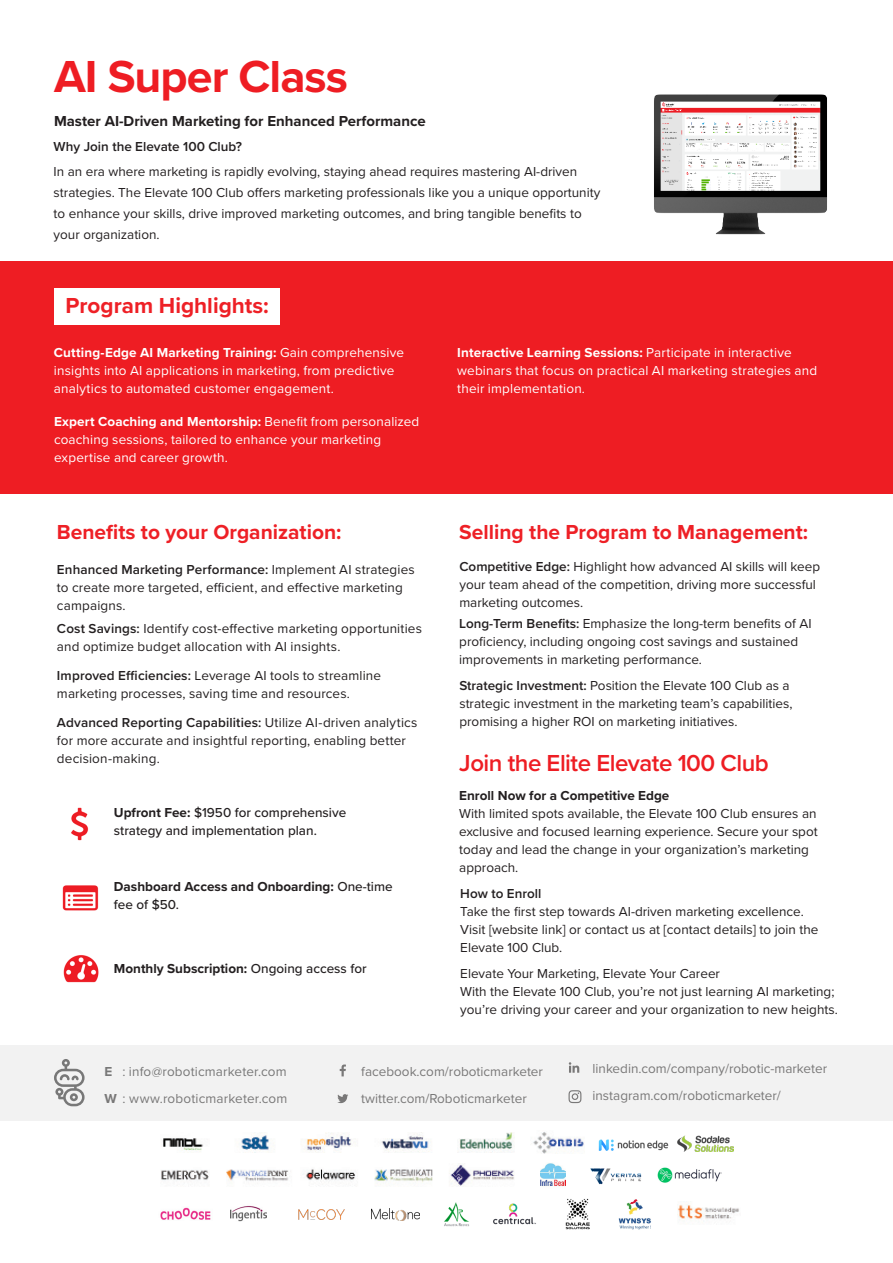
<style>
.page{position:relative;width:893px;height:1263px;background:#fff}
.page>*{position:absolute;margin:0;border:0;box-sizing:border-box;transform-origin:0 0}
.t1{font:700 46.5px "Proxima Nova";letter-spacing:-.02em;color:#ee1d23}
.t2{font:600 24px "Proxima Nova";letter-spacing:-.02em;color:#ee1d23}
.t3{font:700 22.5px "Proxima Nova";color:#ee2026}
.t4{font:700 21px "Proxima Nova";color:#ee2026}
.t5{font:700 15px "Proxima Nova";color:#231f20}
.body{font:13.5px/18px "Proxima Nova";color:#231f20}
.body-2{font:13.5px/18px "Proxima Nova";letter-spacing:.01em;color:#fff}
.body-3{font:13.5px "Proxima Nova";color:#797878}
.t6{font:700 13.5px/18px "Proxima Nova";color:#231f20}
.t7{font:500 13.5px "Proxima Nova";color:#231f20}
.t8{font:600 13.5px "Proxima Nova";color:#231f20}
.body-4{font:13.5px "Proxima Nova";letter-spacing:.01em;color:#787878}
.s1{font-weight:700}
.s2{font-weight:600}
.s3{font-weight:500}
</style>
<div class="page">
<div style="left:0;top:1045px;width:893px;height:75px;background:#f2f2f2"></div>
<div style="left:0;top:261px;width:893px;height:233px;background:#ee1d23"></div>
<div style="left:54px;top:288px;width:225px;height:36px;background:#fff"></div>
<img style="left:654px;top:94px;width:173px;height:141px">
<img style="left:163px;top:1132px;width:350px;height:20px">
<img style="left:533px;top:1132px;width:51px;height:22px">
<img style="left:230px;top:1206px;width:36px;height:16px">
<img style="left:298px;top:1209px;width:47px;height:11px">
<img style="left:371px;top:1208px;width:48px;height:12px">
<img style="left:444px;top:1202px;width:25px;height:25px">
<img style="left:493px;top:1203px;width:43px;height:22px">
<img style="left:566px;top:1198px;width:24px;height:32px">
<img style="left:618px;top:1199px;width:33px;height:31px">
<img style="left:677px;top:1204px;width:62px;height:16px">
<img style="left:598px;top:1139px;width:71px;height:12px">
<img style="left:677px;top:1135px;width:57px;height:16px">
<img style="left:161px;top:1164px;width:353px;height:22px">
<img style="left:540px;top:1163px;width:26px;height:24px">
<img style="left:590px;top:1168px;width:52px;height:17px">
<img style="left:657px;top:1167px;width:65px;height:16px">
<img style="left:160px;top:1207px;width:51px;height:13px">
<svg style="left:340px;top:1064px;width:6px;height:12px"></svg>
<svg style="left:337px;top:1094px;width:11px;height:9px"></svg>
<svg style="left:569px;top:1062px;width:10px;height:11px"></svg>
<svg style="left:568px;top:1090px;width:13px;height:13px"></svg>
<svg style="left:54px;top:1059px;width:31px;height:47px"></svg>
<img style="left:62px;top:885px;width:37px;height:26px">
<img style="left:63px;top:955px;width:36px;height:28px">
<img style="left:71px;top:807px;width:18px;height:34px">
<p class="t1" style="left:54px;top:42px;width:296px">AI Super Class</p>
<p class="t5" style="left:54px;top:109px;width:373px">Master AI-Driven Marketing for Enhanced Performance</p>
<p class="t8" style="left:54px;top:136px;width:190px">Why Join the Elevate 100 Club?</p>
<p class="body" style="left:54px;top:161px;width:548px;line-height:21px">In an era where marketing is rapidly evolving, staying ahead requires mastering AI-driven strategies. The Elevate 100 Club offers marketing professionals like you a unique opportunity to enhance your skills, drive improved marketing outcomes, and bring tangible benefits to your organization.</p>
<p class="t3" style="left:65px;top:289px;width:205px">Program Highlights:</p>
<p class="body-2" style="left:54px;top:343px;width:352px"><span class="s1">Cutting-Edge AI Marketing Training:</span> Gain comprehensive insights into AI applications in marketing, from predictive analytics to automated customer engagement.</p>
<p class="body-2" style="left:54px;top:411px;width:367px"><span class="s1">Expert Coaching and Mentorship:</span> Benefit from personalized coaching sessions, tailored to enhance your marketing expertise and career growth.</p>
<p class="t4" style="left:57px;top:516px;width:286px">Benefits to your Organization:</p>
<p class="body" style="left:57px;top:560px;width:359px"><span class="s2">Enhanced Marketing Performance:</span> Implement AI strategies to create more targeted, efficient, and effective marketing campaigns.</p>
<p class="body" style="left:57px;top:619px;width:366px"><span class="s2">Cost Savings:</span> Identify cost-effective marketing opportunities and optimize budget allocation with AI insights.</p>
<p class="body" style="left:57px;top:665px;width:326px"><span class="s2">Improved Efficiencies:</span> Leverage AI tools to streamline marketing processes, saving time and resources.</p>
<p class="body" style="left:57px;top:713px;width:362px"><span class="s2">Advanced Reporting Capabilities:</span> Utilize AI-driven analytics for more accurate and insightful reporting, enabling better decision-making.</p>
<p class="t7" style="left:114px;top:802px;width:234px"><span class="s1">Upfront Fee:</span> $1950 for comprehensive</p>
<p class="t7" style="left:114px;top:820px;width:204px">strategy and implementation plan.</p>
<p class="t6" style="left:114px;top:878px;width:280px">Dashboard Access and Onboarding: <span class="s3">One-time fee of $50.</span></p>
<p class="t6" style="left:114px;top:959px;width:254px">Monthly Subscription: <span class="s3">Ongoing access for</span></p>
<p class="body-2" style="left:457px;top:343px;width:361px"><span class="s1">Interactive Learning Sessions:</span> Participate in interactive webinars that focus on practical AI marketing strategies and their implementation.</p>
<p class="t4" style="left:459px;top:516px;width:350px">Selling the Program to Management:</p>
<p class="body" style="left:459px;top:557px;width:362px"><span class="s2">Competitive Edge:</span> Highlight how advanced AI skills will keep your team ahead of the competition, driving more successful marketing outcomes.</p>
<p class="body" style="left:459px;top:614px;width:354px"><span class="s2">Long-Term Benefits:</span> Emphasize the long-term benefits of AI proficiency, including ongoing cost savings and sustained improvements in marketing performance.</p>
<p class="body" style="left:459px;top:675px;width:332px"><span class="s2">Strategic Investment:</span> Position the Elevate 100 Club as a</p>
<p class="body" style="left:459px;top:693px;width:335px">strategic investment in the marketing team’s capabilities,</p>
<p class="body" style="left:459px;top:711px;width:280px">promising a higher ROI on marketing initiatives.</p>
<p class="t2" style="left:459px;top:745px;width:311px">Join the Elite Elevate 100 Club</p>
<p class="t6" style="left:459px;top:786px;width:212px">Enroll Now for a Competitive Edge</p>
<p class="body" style="left:459px;top:804px;width:359px">With limited spots available, the Elevate 100 Club ensures an</p>
<p class="body" style="left:459px;top:822px;width:360px">exclusive and focused learning experience. Secure your spot today and lead the change in your organization’s marketing approach.</p>
<p class="t8" style="left:460px;top:883px;width:83px">How to Enroll</p>
<p class="body" style="left:460px;top:902px;width:345px">Take the first step towards AI-driven marketing excellence.</p>
<p class="body" style="left:460px;top:920px;width:360px">Visit [website link] or contact us at [contact details] to join the<br>Elevate 100 Club.</p>
<p class="body" style="left:460px;top:963px;width:261px">Elevate Your Marketing, Elevate Your Career</p>
<p class="body" style="left:460px;top:981px;width:379px">With the Elevate 100 Club, you’re not just learning AI marketing; you’re driving your career and your organization to new heights.</p>
<p class="body-4" style="left:105px;top:1061px;width:184px"><span class="s1">E</span> : info@roboticmarketer.com</p>
<p class="body-3" style="left:361px;top:1061px;width:183px">facebook.com/roboticmarketer</p>
<p class="body-3" style="left:105px;top:1088px;width:184px"><span class="s1">W</span> : www.roboticmarketer.com</p>
<p class="body-3" style="left:361px;top:1088px;width:167px">twitter.com/Roboticmarketer</p>
<p class="body-3" style="left:592px;top:1058px;width:236px">linkedin.com/company/robotic-marketer</p>
<p class="body-3" style="left:592px;top:1085px;width:190px">instagram.com/roboticmarketer/</p>
</div>
